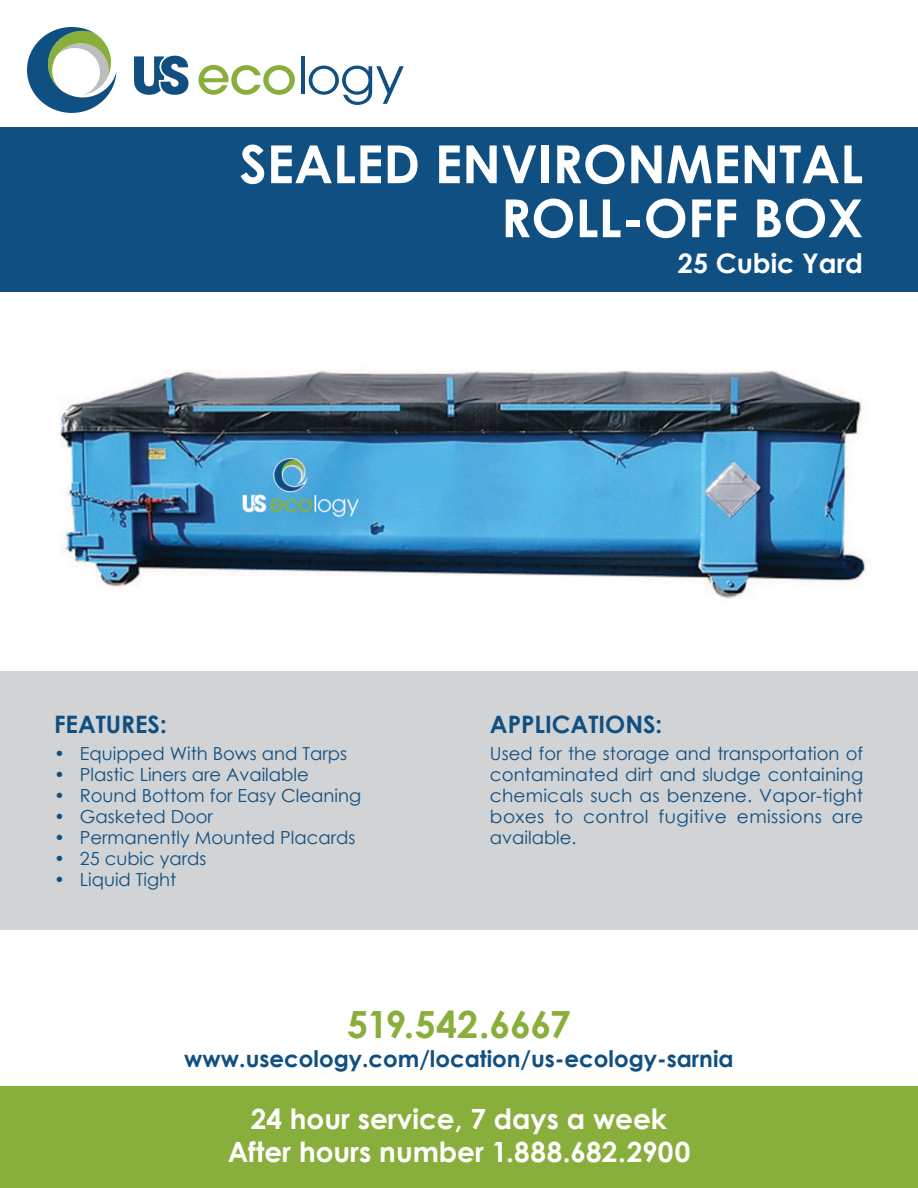
<style>
.page{position:relative;width:918px;height:1188px;background:#fff}
.page>*{position:absolute;margin:0;border:0;box-sizing:border-box;transform-origin:0 0}
.t1{font:700 52.5px "Century Gothic";color:#fff}
.t2{font:700 37.5px "Century Gothic";letter-spacing:-.015em;color:#88af3b}
.t3{font:700 27.9px "Century Gothic";color:#fff}
.t4{font:700 27px "Century Gothic";color:#fff}
.t5{font:700 24px "Century Gothic";color:#0f4f82}
.t6{font:700 22.95px "Century Gothic";color:#0f4f82}
.t7{font:18px/21px "Century Gothic";color:#0f4f82;text-align:justify}
</style>
<div class="page">
<div style="left:0;top:671px;width:918px;height:259px;background:#d1d3d4"></div>
<img style="left:60px;top:370px;width:807px;height:229px">
<div style="left:0;top:127px;width:918px;height:165px;background:#0f4f82"></div>
<div style="left:0;top:1086px;width:918px;height:102px;background:#88af3b"></div>
<svg style="left:27px;top:27px;width:89px;height:86px"></svg>
<svg style="left:199px;top:65px;width:96px;height:30px"></svg>
<hr style="left:301px;top:56px;width:4px;height:38px;background:#0f4f82">
<svg style="left:309px;top:66px;width:95px;height:39px"></svg>
<svg style="left:134px;top:56px;width:54px;height:39px"></svg>
<p class="t1" style="left:240px;top:124px;width:625px">SEALED ENVIRONMENTAL</p>
<p class="t1" style="left:501px;top:178px;width:364px">ROLL-OFF BOX</p>
<p class="t4" style="left:678px;top:243px;width:187px">25 Cubic Yard</p>
<p class="t5" style="left:54px;top:706px;width:114px">FEATURES:</p>
<p class="t7" style="left:54px;top:742px;width:295px">• Equipped With Bows and Tarps</p>
<p class="t7" style="left:54px;top:763px;width:256px">• Plastic Liners are Available</p>
<p class="t7" style="left:54px;top:784px;width:309px">• Round Bottom for Easy Cleaning</p>
<p class="t7" style="left:54px;top:805px;width:161px">• Gasketed Door</p>
<p class="t7" style="left:54px;top:826px;width:303px">• Permanently Mounted Placards</p>
<p class="t7" style="left:54px;top:847px;width:154px">• 25 cubic yards</p>
<p class="t7" style="left:54px;top:868px;width:124px">• Liquid Tight</p>
<p class="t5" style="left:490px;top:706px;width:174px">APPLICATIONS:</p>
<p class="t7" style="left:490px;top:742px;width:375px">Used for the storage and transportation of contaminated dirt and sludge containing chemicals such as benzene. Vapor-tight boxes to control fugitive emissions are available.</p>
<p class="t2" style="left:347px;top:996px;width:225px">519.542.6667</p>
<p class="t6" style="left:184px;top:1041px;width:551px">www.usecology.com/location/us-ecology-sarnia</p>
<p class="t3" style="left:251px;top:1098px;width:418px">24 hour service, 7 days a week</p>
<p class="t3" style="left:228px;top:1131px;width:464px">After hours number 1.888.682.2900</p>
</div>
